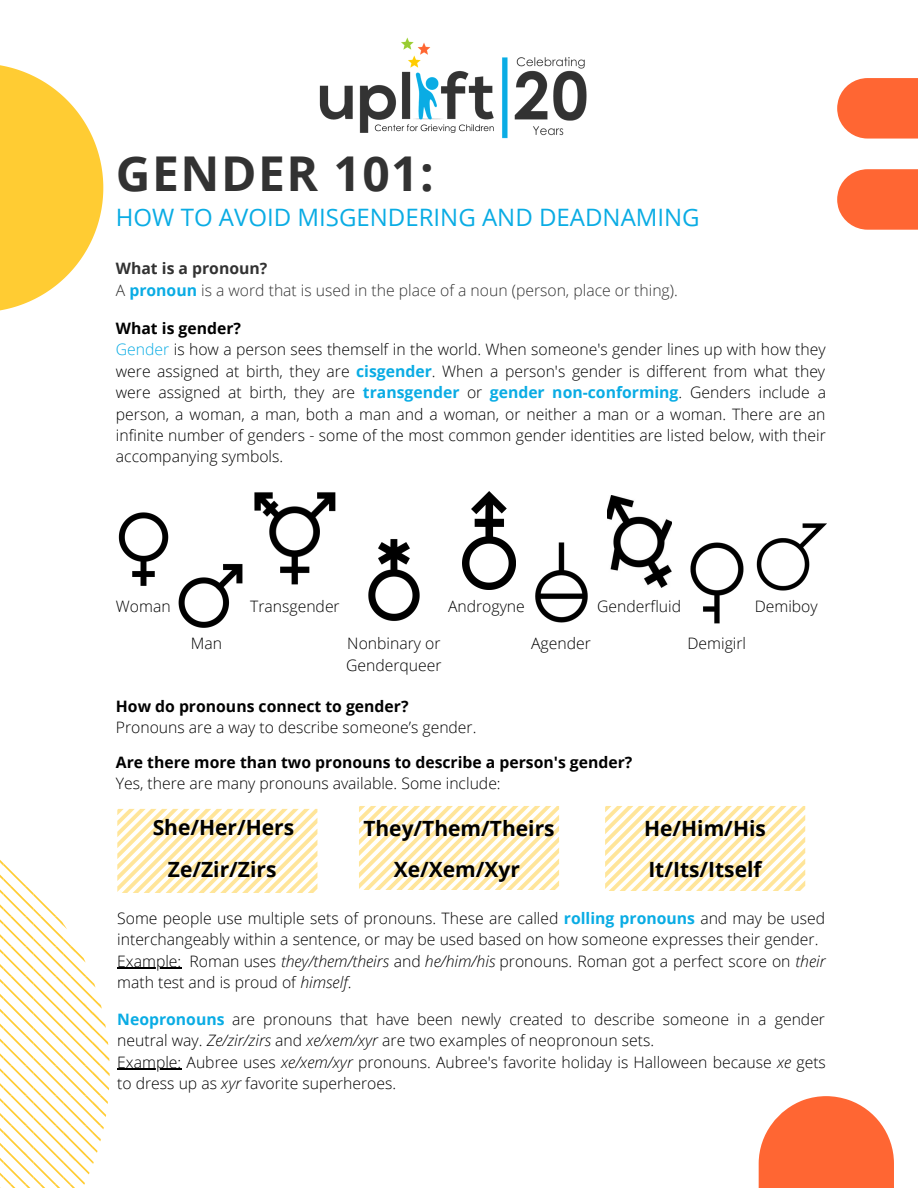
<style>
.page{position:relative;width:918px;height:1188px;background:#fff}
.page>*{position:absolute;margin:0;border:0;box-sizing:border-box;transform-origin:0 0}
.t1{font:700 48px "Open Sans";letter-spacing:.03em;color:#323232}
.t2{font:24px "Open Sans";color:#0aace4}
.t3{font:700 21px/41.7px "Open Sans";color:#000;text-align:center}
.t4{font:300 15.75px/21.3px "Open Sans";color:#000}
.t5{font:700 15.75px "Open Sans";color:#000}
.t6{font:300 15.75px/21.3px "Open Sans";color:#323232}
.s1{font-weight:700}
.s2{font-weight:700;color:#0aace4}
.s3{color:#0aace4}
.s4{font-style:italic}
</style>
<div class="page">
<svg style="left:0;top:860px;width:110px;height:328px"></svg>
<svg style="left:759px;top:1096px;width:135px;height:92px"></svg>
<svg style="left:0;top:65px;width:103px;height:246px"></svg>
<img style="left:319px;top:37px;width:268px;height:102px">
<svg style="left:117px;top:809px;width:200px;height:83px"></svg>
<svg style="left:359px;top:806px;width:200px;height:83px"></svg>
<svg style="left:605px;top:806px;width:200px;height:84px"></svg>
<hr style="left:117px;top:968px;width:64px;height:1px;background:#000">
<img style="left:178px;top:564px;width:65px;height:64px">
<img style="left:118px;top:512px;width:51px;height:74px">
<img style="left:254px;top:492px;width:82px;height:93px">
<img style="left:368px;top:539px;width:52px;height:82px">
<img style="left:535px;top:542px;width:53px;height:81px">
<img style="left:463px;top:492px;width:52px;height:98px">
<img style="left:607px;top:495px;width:64px;height:92px">
<img style="left:690px;top:542px;width:54px;height:82px">
<img style="left:756px;top:523px;width:71px;height:68px">
<hr style="left:117px;top:1069px;width:64px;height:1px;background:#000">
<svg style="left:837px;top:169px;width:81px;height:61px;background:#ff7345"></svg>
<svg style="left:837px;top:78px;width:81px;height:61px;background:#ff7345"></svg>
<h1 class="t1" style="left:116px;top:140px;width:319px">GENDER 101:</h1>
<h2 class="t2" style="left:116px;top:200px;width:585px">HOW TO AVOID MISGENDERING AND DEADNAMING</h2>
<p class="t6" style="left:116px;top:258px;width:563px"><span class="s1">What is a pronoun?<br></span>A <span class="s2">pronoun</span> is a word that is used in the place of a noun (person, place or thing).</p>
<p class="t4" style="left:116px;top:317px;width:712px"><span class="s1">What is gender?<br></span><span class="s3">Gender</span> is how a person sees themself in the world. When someone's gender lines up with how they were assigned at birth, they are <span class="s2">cisgender</span>. When a person's gender is different from what they were assigned at birth, they are <span class="s2">transgender</span> or <span class="s2">gender non-conforming</span>. Genders include a person, a woman, a man, both a man and a woman, or neither a man or a woman. There are an infinite number of genders - some of the most common gender identities are listed below, with their accompanying symbols.</p>
<p class="t4" style="left:116px;top:595px;width:56px">Woman</p>
<p class="t4" style="left:250px;top:595px;width:91px">Transgender</p>
<p class="t4" style="left:448px;top:595px;width:78px">Androgyne</p>
<p class="t4" style="left:597px;top:595px;width:85px">Genderfluid</p>
<p class="t4" style="left:755px;top:595px;width:65px">Demiboy</p>
<p class="t4" style="left:191px;top:632px;width:33px">Man</p>
<p class="t4" style="left:346px;top:632px;width:97px">Nonbinary or<br>Genderqueer</p>
<p class="t4" style="left:531px;top:632px;width:61px">Agender</p>
<p class="t4" style="left:687px;top:632px;width:60px">Demigirl</p>
<p class="t5" style="left:116px;top:695px;width:294px">How do pronouns connect to gender?</p>
<p class="t4" style="left:116px;top:716px;width:362px">Pronouns are a way to describe someone’s gender.</p>
<p class="t5" style="left:116px;top:751px;width:518px">Are there more than two pronouns to describe a person's gender?</p>
<p class="t4" style="left:116px;top:773px;width:386px">Yes, there are many pronouns available. Some include:</p>
<h3 class="t3" style="left:153px;top:806px;width:143px">She/Her/Hers<br>Ze/Zir/Zirs</h3>
<h3 class="t3" style="left:363px;top:807px;width:193px">They/Them/Theirs<br>Xe/Xem/Xyr</h3>
<h3 class="t3" style="left:644px;top:807px;width:123px;text-align:left">He/Him/His<br>It/Its/Itself</h3>
<p class="t4" style="left:117px;top:907px;width:710px">Some people use multiple sets of pronouns. These are called <span class="s2">rolling pronouns</span> and may be used interchangeably within a sentence, or may be used based on how someone expresses their gender.<br>Example: Roman uses <span class="s4">they/them/theirs</span> and <span class="s4">he/him/his</span> pronouns. Roman got a perfect score on <span class="s4">their </span>math test and is proud of <span class="s4">himself</span>.</p>
<p class="t4" style="left:117px;top:1008px;width:710px"><span class="s2">Neopronouns</span> are pronouns that have been newly created to describe someone in a gender neutral way. <span class="s4">Ze/zir/zirs</span> and <span class="s4">xe/xem/xyr</span> are two examples of neopronoun sets.<br>Example: Aubree uses <span class="s4">xe/xem/xyr</span> pronouns. Aubree's favorite holiday is Halloween because <span class="s4">xe</span> gets to dress up as <span class="s4">xyr</span> favorite superheroes.</p>
</div>
